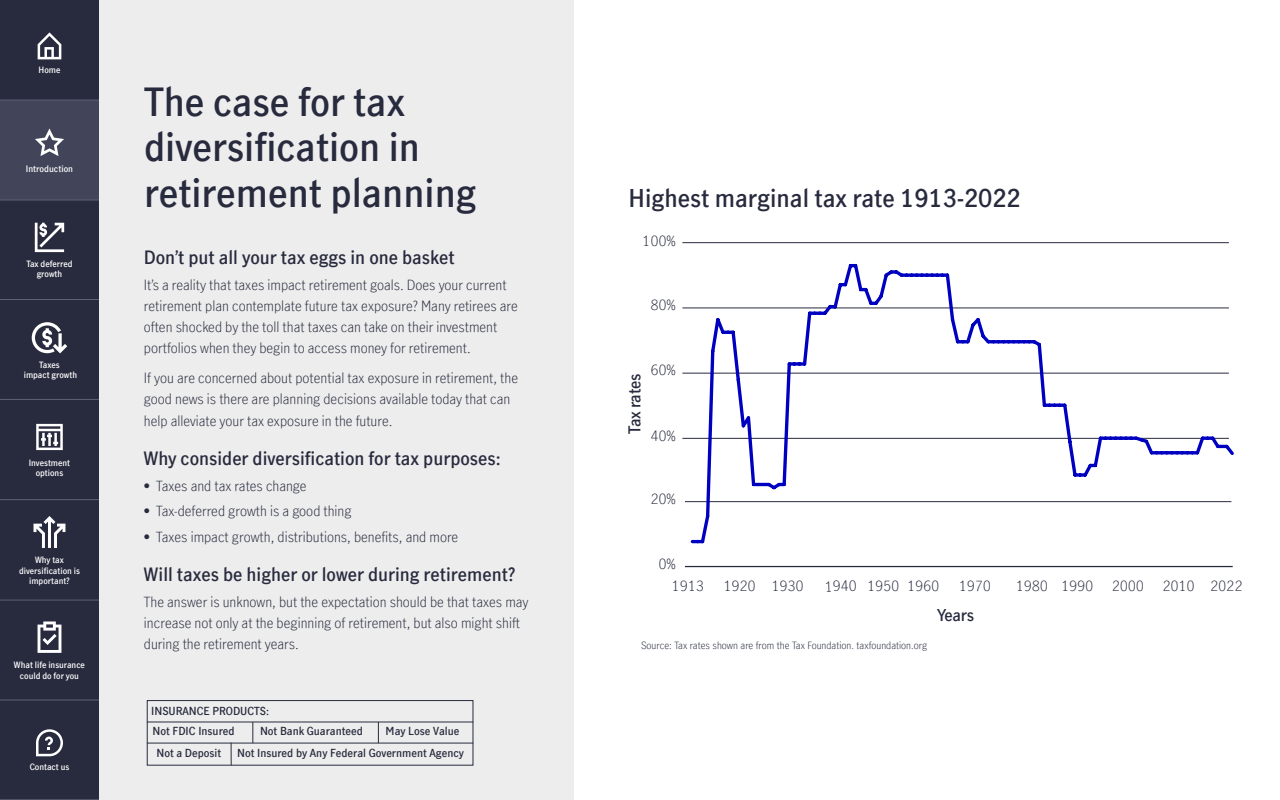
<style>
.page{position:relative;width:1280px;height:800px;background:#fff}
.page>*{position:absolute;margin:0;border:0;box-sizing:border-box;transform-origin:0 0}
.page_head{font:600 38px/45.6px "Manulife JH Sans Optimized";color:#282b3e}
.body_text{font:600 24px "Manulife JH Sans Optimized";color:#282b3e}
.body_text-2{font:600 18px "Manulife JH Sans Optimized";color:#282b3e}
.t1{font:600 16px "Manulife JH Sans Optimized";letter-spacing:-.02em;color:#282b3e}
.body_text-3{font:300 14px/21px "Manulife JH Sans Optimized";color:#282b3e}
.t2{font:600 10.9px "Manulife JH Sans Optimized";color:#282b3e}
.t3{font:300 10px "Manulife JH Sans Optimized";color:#282b3e}
.t4{font:600 8.7px "Manulife JH Sans Optimized";color:#fff}
.t5{font:600 8.5px/10.2px "Manulife JH Sans Optimized";color:#fff;text-align:center}
</style>
<div class="page">
<div style="left:0;top:0;width:99px;height:800px;background:#282b3e"></div>
<div style="left:0;top:100px;width:99px;height:100px;background:#424559"></div>
<hr style="left:685px;top:566px;width:548px;height:1px;background:#282b3e">
<hr style="left:685px;top:501px;width:546px;height:1px;background:#282b3e">
<hr style="left:682px;top:438px;width:547px;height:1px;background:#282b3e">
<hr style="left:682px;top:373px;width:547px;height:1px;background:#282b3e">
<hr style="left:682px;top:308px;width:547px;height:1px;background:#282b3e">
<hr style="left:682px;top:242px;width:547px;height:1px;background:#282b3e">
<svg style="left:689px;top:264px;width:545px;height:280px"></svg>
<div style="left:99px;top:0;width:474px;height:800px;background:#ededed"></div>
<div style="left:147px;top:700px;width:326px;height:66px;border:1px solid #282b3e"></div>
<svg style="left:378px;top:723px;width:1px;height:20px"></svg>
<svg style="left:252px;top:723px;width:1px;height:20px"></svg>
<svg style="left:231px;top:744px;width:1px;height:21px"></svg>
<hr style="left:147px;top:722px;width:326px;height:1px;background:#282b3e">
<hr style="left:147px;top:743px;width:326px;height:1px;background:#282b3e">
<hr style="left:0;top:100px;width:99px;height:1px;background:#5e6073">
<hr style="left:0;top:299px;width:99px;height:1px;background:#5e6073">
<hr style="left:0;top:200px;width:99px;height:1px;background:#5e6073">
<hr style="left:0;top:600px;width:99px;height:1px;background:#5e6073">
<hr style="left:0;top:499px;width:99px;height:1px;background:#5e6073">
<hr style="left:0;top:399px;width:99px;height:1px;background:#5e6073">
<hr style="left:0;top:700px;width:99px;height:1px;background:#5e6073">
<hr style="left:0;top:799px;width:99px;height:1px;background:#5e6073">
<svg style="left:36px;top:729px;width:27px;height:27px"></svg>
<svg style="left:38px;top:32px;width:23px;height:27px"></svg>
<svg style="left:35px;top:128px;width:29px;height:28px"></svg>
<svg style="left:35px;top:223px;width:29px;height:29px"></svg>
<svg style="left:36px;top:424px;width:27px;height:26px"></svg>
<svg style="left:34px;top:516px;width:31px;height:32px"></svg>
<svg style="left:32px;top:322px;width:35px;height:31px"></svg>
<svg style="left:38px;top:621px;width:23px;height:32px"></svg>
<p class="t5" style="left:39px;top:65px;width:23px">Home</p>
<p class="t4" style="left:26px;top:162px;width:49px">Introduction</p>
<p class="t5" style="left:26px;top:258px;width:48px">Tax deferred growth</p>
<p class="t5" style="left:24px;top:359px;width:55px">Taxes<br>impact growth</p>
<p class="t5" style="left:29px;top:457px;width:43px">Investment options</p>
<p class="t5" style="left:19px;top:555px;width:62px">Why tax diversification is important?</p>
<p class="t5" style="left:14px;top:660px;width:73px">What life insurance could do for you</p>
<p class="t5" style="left:30px;top:761px;width:41px">Contact us</p>
<p class="page_head" style="left:144px;top:77px;width:334px">The case for tax diversification in retirement planning</p>
<p class="body_text-2" style="left:144px;top:245px;width:312px">Don’t put all your tax eggs in one basket</p>
<p class="body_text-3" style="left:144px;top:273px;width:375px">It’s a reality that taxes impact retirement goals. Does your current retirement plan contemplate future tax exposure? Many retirees are often shocked by the toll that taxes can take on their investment portfolios when they begin to access money for retirement.</p>
<p class="body_text-3" style="left:144px;top:366px;width:376px;line-height:21.5px">If you are concerned about potential tax exposure in retirement, the good news is there are planning decisions available today that can help alleviate your tax exposure in the future.</p>
<p class="body_text-2" style="left:144px;top:446px;width:358px">Why consider diversification for tax purposes:</p>
<p class="body_text-3" style="left:144px;top:475px;width:164px">• Taxes and tax rates change</p>
<p class="body_text-3" style="left:144px;top:500px;width:209px">• Tax-deferred growth is a good thing</p>
<p class="body_text-3" style="left:144px;top:526px;width:316px">• Taxes impact growth, distributions, benefits, and more</p>
<p class="body_text-2" style="left:144px;top:562px;width:373px">Will taxes be higher or lower during retirement?</p>
<p class="body_text-3" style="left:144px;top:591px;width:386px">The answer is unknown, but the expectation should be that taxes may increase not only at the beginning of retirement, but also might shift during the retirement years.</p>
<p class="t2" style="left:151px;top:703px;width:119px">INSURANCE PRODUCTS:</p>
<p class="t2" style="left:153px;top:724px;width:84px">Not FDIC Insured</p>
<p class="t2" style="left:260px;top:724px;width:104px">Not Bank Guaranteed</p>
<p class="t2" style="left:386px;top:724px;width:75px">May Lose Value</p>
<p class="t2" style="left:156px;top:745px;width:66px">Not a Deposit</p>
<p class="t2" style="left:237px;top:745px;width:228px">Not Insured by Any Federal Government Agency</p>
<p class="body_text" style="left:629px;top:182px;width:394px">Highest marginal tax rate 1913-2022</p>
<p class="body_text-3" style="left:642px;top:229px;width:35px">100%</p>
<p class="body_text-3" style="left:650px;top:294px;width:27px">80%</p>
<p class="t1" style="left:624px;top:434px;width:61px;rotate:-90deg">Tax rates</p>
<p class="body_text-3" style="left:650px;top:359px;width:27px">60%</p>
<p class="body_text-3" style="left:650px;top:425px;width:27px">40%</p>
<p class="body_text-3" style="left:650px;top:488px;width:27px">20%</p>
<p class="body_text-3" style="left:658px;top:553px;width:19px">0%</p>
<p class="body_text-3" style="left:672px;top:575px;width:34px">1913</p>
<p class="body_text-3" style="left:724px;top:575px;width:34px">1920</p>
<p class="body_text-3" style="left:772px;top:575px;width:34px">1930</p>
<p class="body_text-3" style="left:824px;top:575px;width:34px;rotate:-2deg">1940</p>
<p class="body_text-3" style="left:867px;top:575px;width:34px">1950</p>
<p class="body_text-3" style="left:907px;top:575px;width:34px">1960</p>
<p class="body_text-3" style="left:959px;top:575px;width:34px">1970</p>
<p class="body_text-3" style="left:1016px;top:575px;width:34px">1980</p>
<p class="body_text-3" style="left:1061px;top:575px;width:34px">1990</p>
<p class="body_text-3" style="left:1112px;top:575px;width:34px">2000</p>
<p class="body_text-3" style="left:1163px;top:575px;width:34px">2010</p>
<p class="body_text-3" style="left:1210px;top:575px;width:34px">2022</p>
<p class="t1" style="left:937px;top:604px;width:38px">Years</p>
<p class="t3" style="left:641px;top:639px;width:288px">Source: Tax rates shown are from the Tax Foundation. taxfoundation.org</p>
</div>
